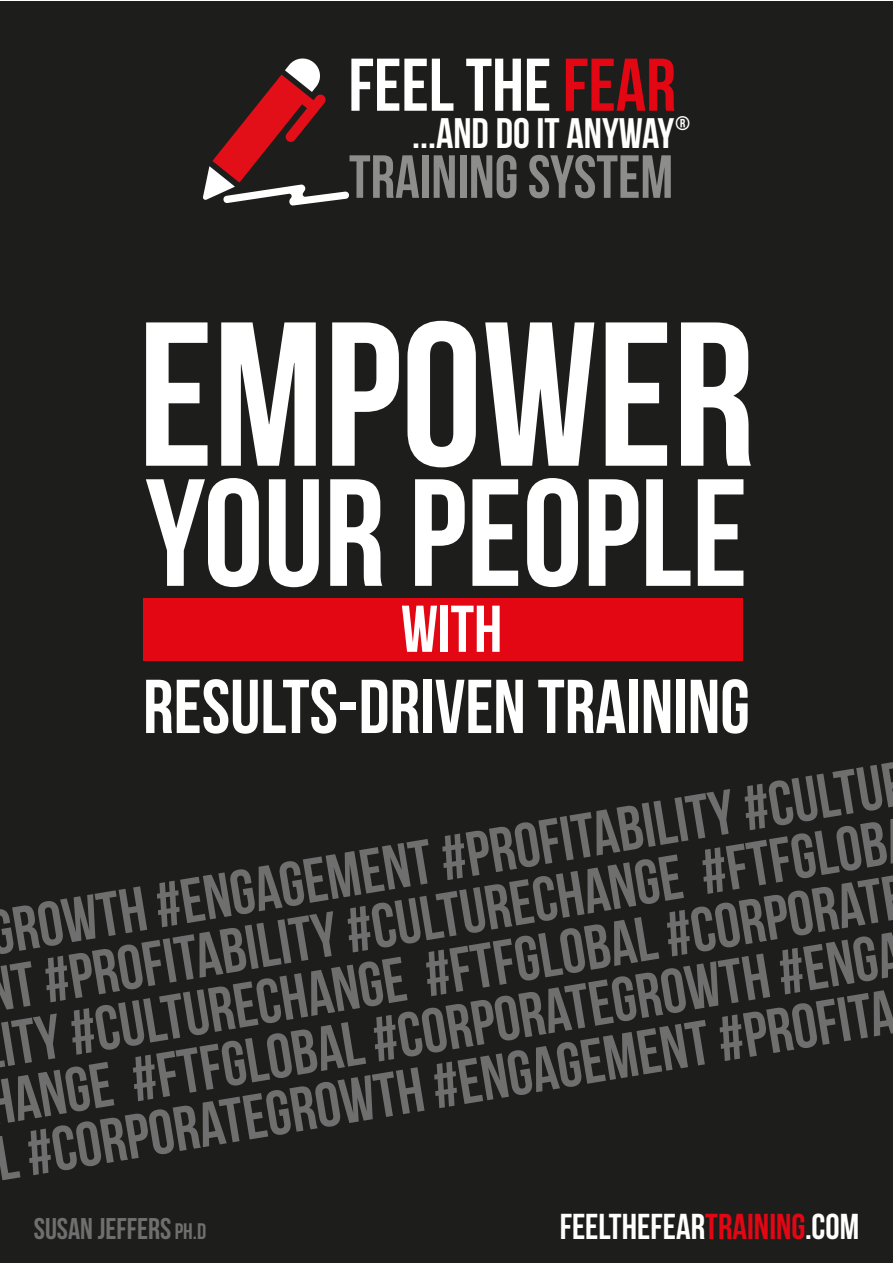
<style>
.page{position:relative;width:893px;height:1263px;background:#fff}
.page>*{position:absolute;margin:0;border:0;box-sizing:border-box;transform-origin:0 0}
.t1{font:204.75px "Bebas Neue";color:#fff}
.t2{font:152.25px "Bebas Neue";color:#fff}
.t3{font:76.05px "Bebas Neue";color:#fff}
.t4{font:74.4px "Bebas Neue";color:#fff}
.t5{font:66px "Bebas Neue";color:#fff}
.t6{font:62.85px "Bebas Neue";color:#706f6f}
.t7{font:60.75px "Bebas Neue";color:rgb(255 255 255/.5)}
.t8{font:42.6px "Bebas Neue";color:#fff}
.t9{font:36px "Bebas Neue";color:#fff}
.t10{font:30px "Bebas Neue";color:#706f6f}
.t11{font:19.65px "Bebas Neue";color:#fff}
.s1{color:#e30613}
.s2{font-size:22.5px}
</style>
<div class="page">
<div style="left:0;top:1px;width:892px;height:1262px;background:#1d1d1b"></div>
<svg style="left:203px;top:58px;width:146px;height:147px"></svg>
<div style="left:143px;top:599px;width:600px;height:62px;background:#e30613"></div>
<p class="t4" style="left:348px;top:44px;width:329px">FEEL THE <span class="s1">FEAR</span></p>
<p class="t11" style="left:675px;top:112px;width:16px">®</p>
<p class="t8" style="left:412px;top:110px;width:264px">...AND DO IT ANYWAY</p>
<p class="t7" style="left:349px;top:143px;width:326px">TRAINING SYSTEM</p>
<h1 class="t1" style="left:138px;top:283px;width:619px">EMPOWER</h1>
<h2 class="t2" style="left:145px;top:450px;width:604px">YOUR PEOPLE</h2>
<p class="t5" style="left:401px;top:593px;width:103px">WITH</p>
<p class="t3" style="left:143px;top:665px;width:608px">RESULTS-DRIVEN TRAINING</p>
<p class="t6" style="left:-17px;top:897px;width:907px;rotate:-9deg">GROWTH #ENGAGEMENT #PROFITABILITY #CULTU</p>
<p class="t6" style="left:7px;top:950px;width:887px;rotate:-9deg">T #PROFITABILITY #CULTURECHANGE #FTFGLOB</p>
<p class="t6" style="left:-3px;top:1008px;width:894px;rotate:-9deg">ITY #CULTURECHANGE #FTFGLOBAL #CORPORAT</p>
<p class="t6" style="left:-18px;top:1067px;width:929px;rotate:-9deg">HANGE #FTFGLOBAL #CORPORATEGROWTH #ENGA</p>
<p class="t6" style="left:-9px;top:1122px;width:912px;rotate:-9deg">L #CORPORATEGROWTH #ENGAGEMENT #PROFITA</p>
<p class="t10" style="left:34px;top:1212px;width:174px">SUSAN JEFFERS <span class="s2">PH.D</span></p>
<p class="t9" style="left:560px;top:1207px;width:301px">FEELTHEFEAR<span class="s1">TRAINING</span>.COM</p>
</div>
